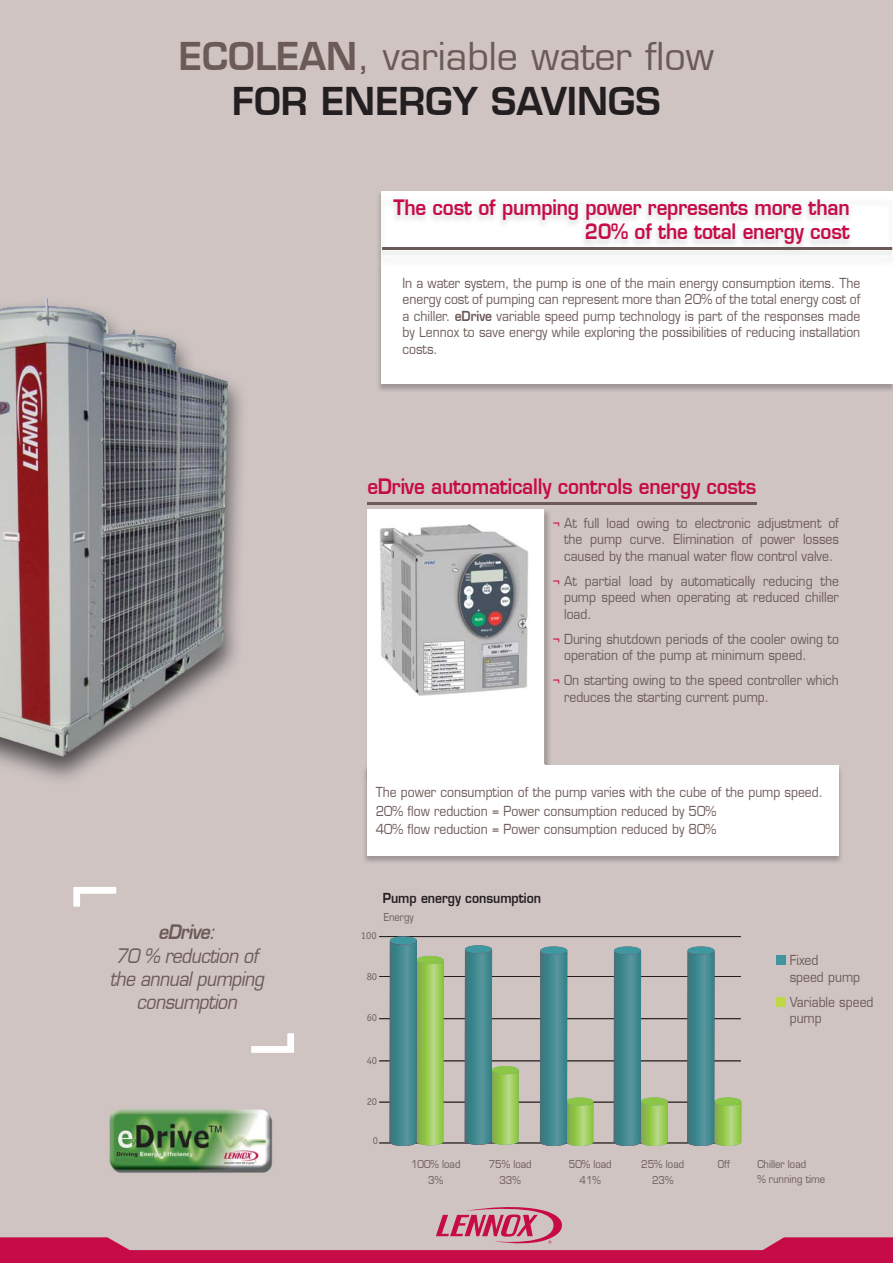
<style>
.page{position:relative;width:893px;height:1263px;background:#cfc4c2}
.page>*{position:absolute;margin:0;border:0;box-sizing:border-box;transform-origin:0 0}
.t1{font:37.5px/45px "Eurostile LT";color:#6c5a57;text-align:center}
.t2{font:600 20.85px/24px "Eurostile LT";letter-spacing:-.01em;color:#c60b46;text-align:right;scale:.91 1}
.t3{font:italic 19.5px/23.4px "Eurostile LT";letter-spacing:-.03em;color:#6c5a57;text-align:center;scale:.9 1}
.t4{font:13.5px/16.5px "Eurostile LT";color:#6c5a57;scale:.9 1}
.t5{font:600 13.5px "Eurostile LT";color:#231f20;scale:.9 1}
.t6{font:10.5px/15.6px "Eurostile LT";color:#6c5a57;text-align:center;scale:.9 1}
.t7{font:10.5px "Officina Sans Std";color:#6d655e}
.s1{font-weight:600}
.s2{font-weight:600;color:#231f20}
.s3{color:#c60b46}
</style>
<div class="page">
<img style="left:0;top:302px;width:242px;height:478px">
<img style="left:46px;top:298px;width:104px;height:38px">
<img style="left:544px;top:511px;width:6px;height:254px">
<div style="left:367px;top:509px;width:177px;height:265px;background:#fff"></div>
<img style="left:379px;top:524px;width:149px;height:171px">
<svg style="left:0;top:1207px;width:893px;height:56px"></svg>
<hr style="left:379px;top:936px;width:362px;height:1px;background:#231f20">
<hr style="left:379px;top:976px;width:362px;height:1px;background:#231f20">
<hr style="left:379px;top:1018px;width:362px;height:1px;background:#231f20">
<hr style="left:379px;top:1061px;width:362px;height:1px;background:#231f20">
<hr style="left:379px;top:1102px;width:362px;height:1px;background:#231f20">
<hr style="left:379px;top:1143px;width:339px;height:1px;background:#231f20">
<svg style="left:387px;top:936px;width:59px;height:210px"></svg>
<svg style="left:463px;top:945px;width:58px;height:200px"></svg>
<svg style="left:538px;top:946px;width:57px;height:200px"></svg>
<svg style="left:612px;top:946px;width:58px;height:200px"></svg>
<svg style="left:685px;top:946px;width:57px;height:200px"></svg>
<img style="left:378px;top:194px;width:515px;height:197px">
<div style="left:381px;top:191px;width:512px;height:193px;background:#fff"></div>
<img style="left:109px;top:1109px;width:164px;height:65px">
<svg style="left:251px;top:1033px;width:43px;height:20px"></svg>
<svg style="left:73px;top:887px;width:43px;height:20px"></svg>
<img style="left:378px;top:198px;width:3px;height:68px">
<svg style="left:382px;top:200px;width:511px;height:55px"></svg>
<img style="left:364px;top:766px;width:477px;height:96px">
<div style="left:367px;top:765px;width:472px;height:91px;background:#fff"></div>
<hr style="left:367px;top:503px;width:389px;height:2px;background:#6d5a58">
<div style="left:776px;top:955px;width:9px;height:10px;background:#3e959e"></div>
<div style="left:776px;top:997px;width:9px;height:10px;background:#bdd747"></div>
<h1 class="t1" style="left:179px;top:34px;width:536px"><span class="s1">ECOLEAN</span>, variable water flow<br><span class="s2">FOR ENERGY SAVINGS</span></h1>
<h2 class="t2" style="left:394px;top:195px;width:503px">The cost of pumping power represents more than<br>20% of the total energy cost</h2>
<p class="t4" style="left:402px;top:275px;width:510px;text-align:justify">In a water system, the pump is one of the main energy consumption items. The energy cost of pumping can represent more than 20% of the total energy cost of a chiller. <span class="s1">eDrive</span> variable speed pump technology is part of the responses made by Lennox to save energy while exploring the possibilities of reducing installation costs.</p>
<h2 class="t2" style="left:367px;top:474px;width:429px">eDrive automatically controls energy costs</h2>
<p class="t4" style="left:564px;top:515px;width:307px;text-align:justify;text-indent:-11px"><span class="s3">¬</span> At full load owing to electronic adjustment of the pump curve. Elimination of power losses caused by the manual water flow control valve.</p>
<p class="t4" style="left:564px;top:573px;width:307px;text-align:justify;text-indent:-11px"><span class="s3">¬</span> At partial load by automatically reducing the pump speed when operating at reduced chiller load.</p>
<p class="t4" style="left:564px;top:631px;width:307px;text-indent:-11px"><span class="s3">¬</span> During shutdown periods of the cooler owing to operation of the pump at minimum speed.</p>
<p class="t4" style="left:564px;top:672px;width:307px;text-indent:-11px"><span class="s3">¬</span> On starting owing to the speed controller which reduces the starting current pump.</p>
<p class="t4" style="left:376px;top:783px;width:498px;line-height:18.6px">The power consumption of the pump varies with the cube of the pump speed.<br>20% flow reduction = Power consumption reduced by 50%<br>40% flow reduction = Power consumption reduced by 80%</p>
<h3 class="t3" style="left:110px;top:921px;width:173px"><span class="s1">eDrive</span>:<br>70 % reduction of the annual pumping consumption</h3>
<p class="t5" style="left:383px;top:890px;width:178px">Pump energy consumption</p>
<p class="t7" style="left:361px;top:929px;width:17px">100</p>
<p class="t6" style="left:384px;top:910px;width:35px">Energy</p>
<p class="t7" style="left:367px;top:970px;width:12px">80</p>
<p class="t7" style="left:367px;top:1012px;width:12px">60</p>
<p class="t7" style="left:367px;top:1054px;width:12px">40</p>
<p class="t7" style="left:367px;top:1095px;width:12px">20</p>
<p class="t7" style="left:373px;top:1134px;width:7px">0</p>
<p class="t4" style="left:790px;top:952px;width:80px">Fixed<br>speed pump</p>
<p class="t4" style="left:790px;top:994px;width:95px">Variable speed pump</p>
<p class="t6" style="left:411px;top:1157px;width:56px">100% load<br>3%</p>
<p class="t6" style="left:489px;top:1157px;width:49px">75% load<br>33%</p>
<p class="t6" style="left:569px;top:1157px;width:49px">50% load<br>41%</p>
<p class="t6" style="left:641px;top:1157px;width:49px">25% load<br>23%</p>
<p class="t6" style="left:718px;top:1157px;width:15px">Off</p>
<p class="t6" style="left:757px;top:1158px;width:77px;line-height:14.1px;text-align:left">Chiller load<br>% running time</p>
</div>
